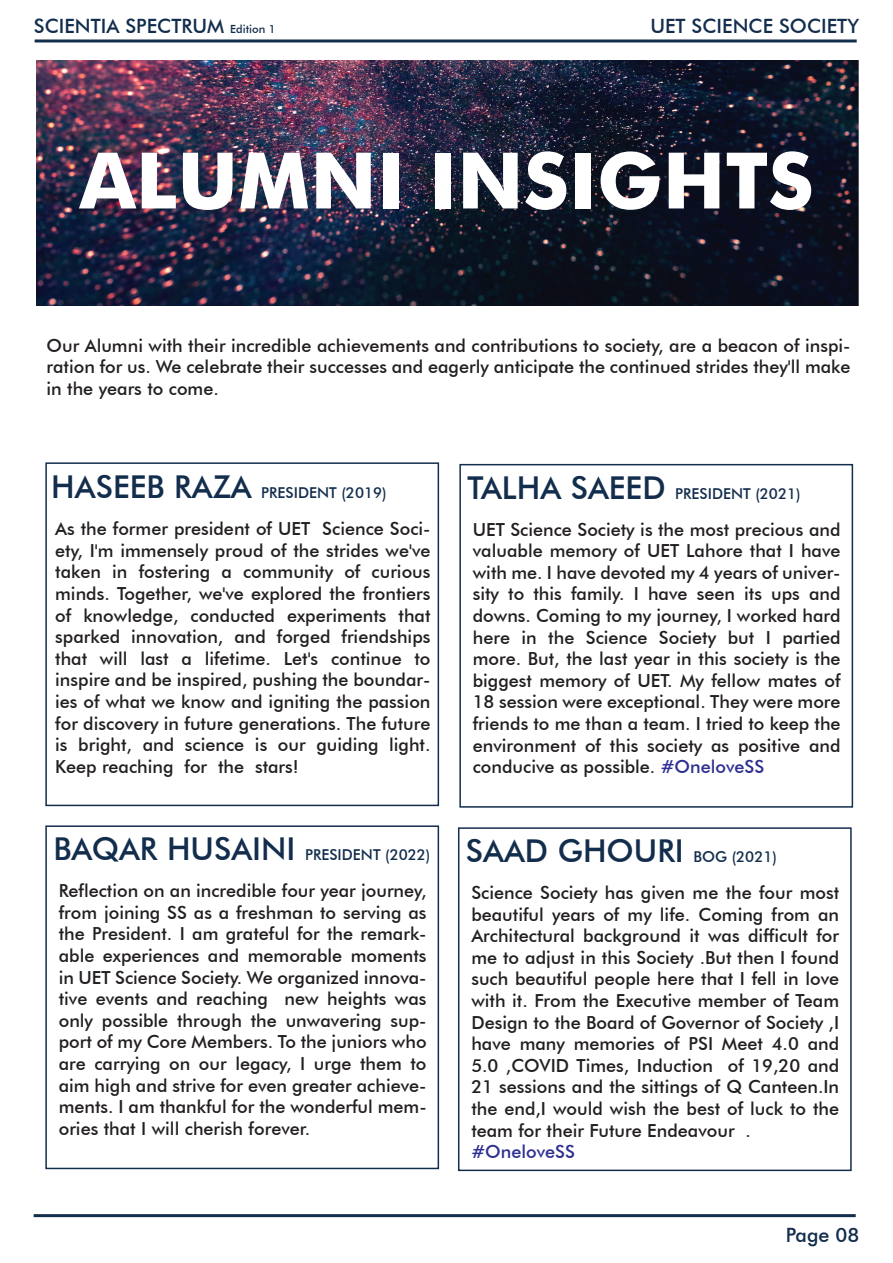
<style>
.page{position:relative;width:893px;height:1263px;background:#fff}
.page>*{position:absolute;margin:0;border:0;box-sizing:border-box;transform-origin:0 0}
.t1{font:700 78px "Futura BT";color:#fff}
.t2{font:500 31.5px "Futura BT";color:#132d4d}
.t3{font:500 19.65px "Futura BT";color:#132d4d}
.t4{font:500 18px/21.6px "Futura BT";color:#231f20;text-align:justify}
.t5{font:500 18px "Futura BT";color:#2e3092}
.t6{font:500 15px "Futura BT";color:#132d4d}
.s1{font-size:11.25px}
.s2{font-size:31.5px}
.s3{color:#2e3092}
.s4{font-size:15px}
</style>
<div class="page">
<hr style="left:35px;top:39px;width:822px;height:3px;background:#132d4d">
<hr style="left:34px;top:1214px;width:822px;height:3px;background:#132d4d">
<div style="left:45px;top:462px;width:394px;height:344px;border:2px solid #132d4d"></div>
<div style="left:459px;top:464px;width:394px;height:344px;border:2px solid #132d4d"></div>
<div style="left:45px;top:825px;width:394px;height:344px;border:2px solid #132d4d"></div>
<img style="left:36px;top:60px;width:822px;height:246px">
<div style="left:458px;top:827px;width:394px;height:344px;border:2px solid #132d4d"></div>
<p class="t3" style="left:34px;top:14px;width:243px">SCIENTIA SPECTRUM <span class="s1">Edition 1</span></p>
<p class="t3" style="left:650px;top:14px;width:210px">UET SCIENCE SOCIETY</p>
<h1 class="t1" style="left:79px;top:133px;width:736px">ALUMNI INSIGHTS</h1>
<p class="t4" style="left:47px;top:334px;width:805px">Our Alumni with their incredible achievements and contributions to society, are a beacon of inspi&shy;ration for us. We celebrate their successes and eagerly anticipate the continued strides they'll make in the years to come.</p>
<p class="t6" style="left:51px;top:484px;width:337px"><span class="s2">HASEEB RAZA</span> PRESIDENT (2019)</p>
<p class="t4" style="left:55px;top:518px;width:377px">As the former president of UET Science Soci&shy;ety, I'm immensely proud of the strides we've taken in fostering a community of curious minds. Together, we've explored the frontiers of knowledge, conducted experiments that sparked innovation, and forged friendships that will last a lifetime. Let's continue to inspire and be inspired, pushing the boundar&shy;ies of what we know and igniting the passion for discovery in future generations. The future is bright, and science is our guiding light.<br>Keep reaching for the stars!</p>
<p class="t6" style="left:53px;top:846px;width:379px"><span class="s2">BAQAR HUSAINI</span> PRESIDENT (2022)</p>
<p class="t4" style="left:59px;top:880px;width:369px">Reflection on an incredible four year journey, from joining SS as a freshman to serving as the President. I am grateful for the remark&shy;able experiences and memorable moments in UET Science Society. We organized innova&shy;tive events and reaching new heights was only possible through the unwavering sup&shy;port of my Core Members. To the juniors who are carrying on our legacy, I urge them to aim high and strive for even greater achieve&shy;ments. I am thankful for the wonderful mem&shy;ories that I will cherish forever.</p>
<p class="t6" style="left:467px;top:484px;width:335px"><span class="s2">TALHA SAEED</span> PRESIDENT (2021)</p>
<p class="t4" style="left:473px;top:518px;width:369px">UET Science Society is the most precious and valuable memory of UET Lahore that I have with me. I have devoted my 4 years of univer&shy;sity to this family. I have seen its ups and downs. Coming to my journey, I worked hard here in the Science Society but I partied more. But, the last year in this society is the biggest memory of UET. My fellow mates of 18 session were exceptional. They were more friends to me than a team. I tried to keep the environment of this society as positive and conducive as possible. <span class="s3">#OneloveSS</span></p>
<h2 class="t2" style="left:466px;top:832px;width:313px">SAAD GHOURI <span class="s4">BOG (2021)</span></h2>
<p class="t4" style="left:471px;top:882px;width:369px">Science Society has given me the four most beautiful years of my life. Coming from an Architectural background it was difficult for me to adjust in this Society .But then I found such beautiful people here that I fell in love with it. From the Executive member of Team Design to the Board of Governor of Society ,I have many memories of PSI Meet 4.0 and 5.0 ,COVID Times, Induction of 19,20 and 21 sessions and the sittings of Q Canteen.In the end,I would wish the best of luck to the team for their Future Endeavour .</p>
<p class="t5" style="left:471px;top:1141px;width:105px">#OneloveSS</p>
<p class="t3" style="left:786px;top:1223px;width:75px">Page 08</p>
</div>
